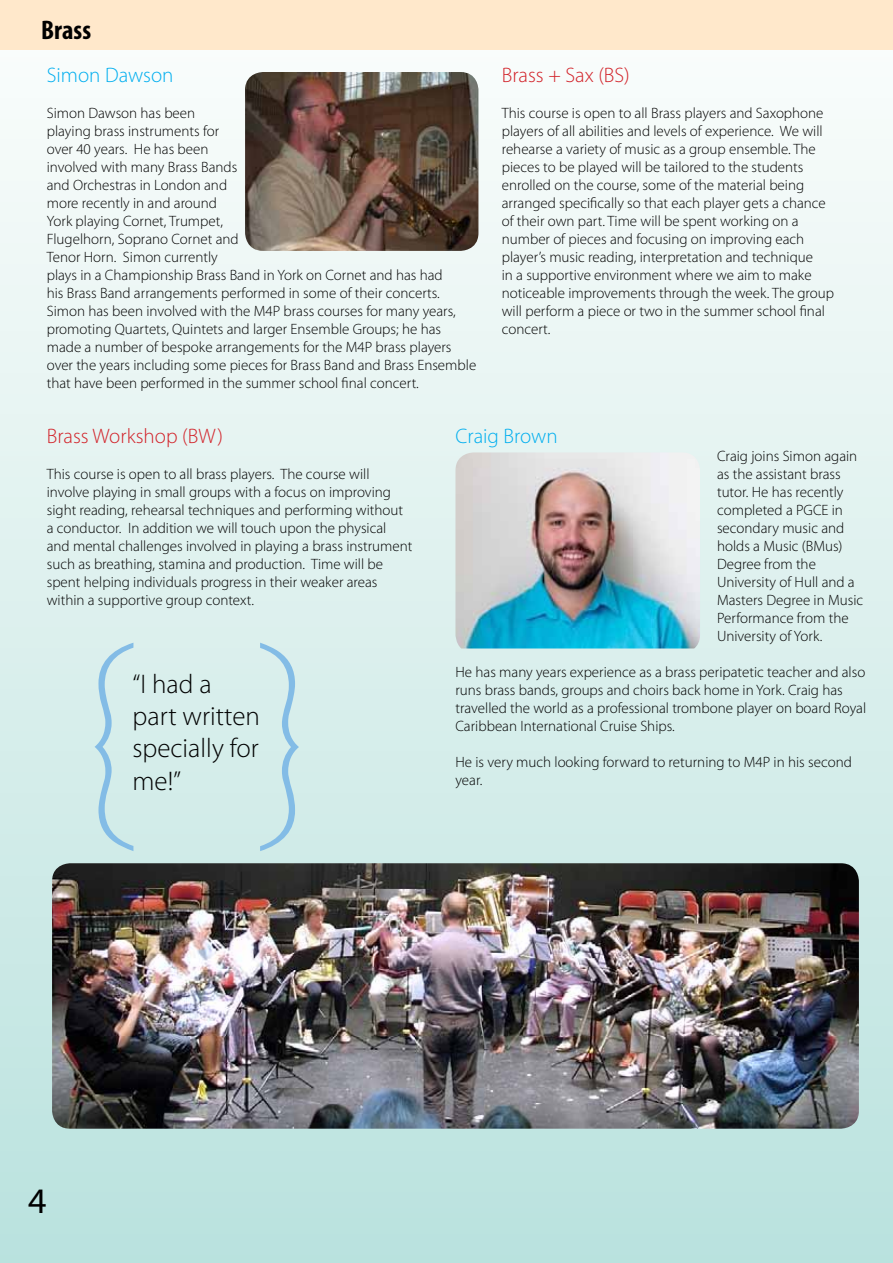
<style>
.page{position:relative;width:893px;height:1263px;background:#fff}
.page>*{position:absolute;margin:0;border:0;box-sizing:border-box;transform-origin:0 0}
.t1{font:216px "Mona Lisa Solid ITCTT";color:#83bce6}
.t2{font:36px "Myriad Pro";color:#000}
.t3{font:300 27px/32.4px "Myriad Pro";color:#000}
.t4{font:700 condensed 27px "Myriad Pro";color:#000}
.t5{font:300 21px "Myriad Pro";color:#d2232a}
.t6{font:300 21px "Myriad Pro";color:#00aeef}
.t7{font:300 15px/18px "Myriad Pro";color:#000}
</style>
<div class="page">
<div style="left:0;top:0;width:893px;height:1263px;background:linear-gradient(to bottom,#fcfdfc,#bae2de)"></div>
<img style="left:245px;top:72px;width:233px;height:179px">
<div style="left:0;top:0;width:893px;height:50px;background:#ffe8cb"></div>
<img style="left:455px;top:452px;width:245px;height:196px">
<img style="left:52px;top:863px;width:807px;height:266px">
<h3 class="t4" style="left:41px;top:14px;width:51px">Brass</h3>
<h3 class="t5" style="left:502px;top:62px;width:130px">Brass + Sax (BS)</h3>
<p class="t7" style="left:502px;top:104px;width:334px">This course is open to all Brass players and Saxophone players of all abilities and levels of experience. We will rehearse a variety of music as a group ensemble. The pieces to be played will be tailored to the students enrolled on the course, some of the material being arranged specifically so that each player gets a chance of their own part. Time will be spent working on a number of pieces and focusing on improving each player’s music reading, interpretation and technique<br>in a supportive environment where we aim to make noticeable improvements through the week. The group will perform a piece or two in the summer school final concert.</p>
<h3 class="t6" style="left:47px;top:62px;width:128px">Simon Dawson</h3>
<p class="t7" style="left:47px;top:104px;width:431px">Simon Dawson has been<br>playing brass instruments for<br>over 40 years. He has been<br>involved with many Brass Bands<br>and Orchestras in London and<br>more recently in and around<br>York playing Cornet, Trumpet,<br>Flugelhorn, Soprano Cornet and<br>Tenor Horn. Simon currently<br>plays in a Championship Brass Band in York on Cornet and has had<br>his Brass Band arrangements performed in some of their concerts.<br>Simon has been involved with the M4P brass courses for many years, promoting Quartets, Quintets and larger Ensemble Groups; he has made a number of bespoke arrangements for the M4P brass players over the years including some pieces for Brass Band and Brass Ensemble that have been performed in the summer school final concert.</p>
<h3 class="t5" style="left:47px;top:423px;width:178px">Brass Workshop (BW)</h3>
<p class="t7" style="left:47px;top:465px;width:367px">This course is open to all brass players. The course will involve playing in small groups with a focus on improving sight reading, rehearsal techniques and performing without a conductor. In addition we will touch upon the physical and mental challenges involved in playing a brass instrument such as breathing, stamina and production. Time will be spent helping individuals progress in their weaker areas within a supportive group context.</p>
<h3 class="t6" style="left:455px;top:423px;width:104px">Craig Brown</h3>
<p class="t7" style="left:717px;top:447px;width:148px">Craig joins Simon again as the assistant brass tutor. He has recently completed a PGCE in secondary music and holds a Music (BMus)<br>Degree from the<br>University of Hull and a<br>Masters Degree in Music<br>Performance from the<br>University of York.</p>
<p class="t7" style="left:455px;top:663px;width:412px">He has many years experience as a brass peripatetic teacher and also runs brass bands, groups and choirs back home in York. Craig has travelled the world as a professional trombone player on board Royal Caribbean International Cruise Ships.</p>
<p class="t7" style="left:455px;top:753px;width:398px">He is very much looking forward to returning to M4P in his second year.</p>
<h1 class="t1" style="left:70px;top:569px;width:73px">{</h1>
<h1 class="t1" style="left:251px;top:569px;width:73px">}</h1>
<h3 class="t3" style="left:133px;top:667px;width:129px">“I had a part written specially for me!”</h3>
<h2 class="t2" style="left:28px;top:1179px;width:20px">4</h2>
</div>
